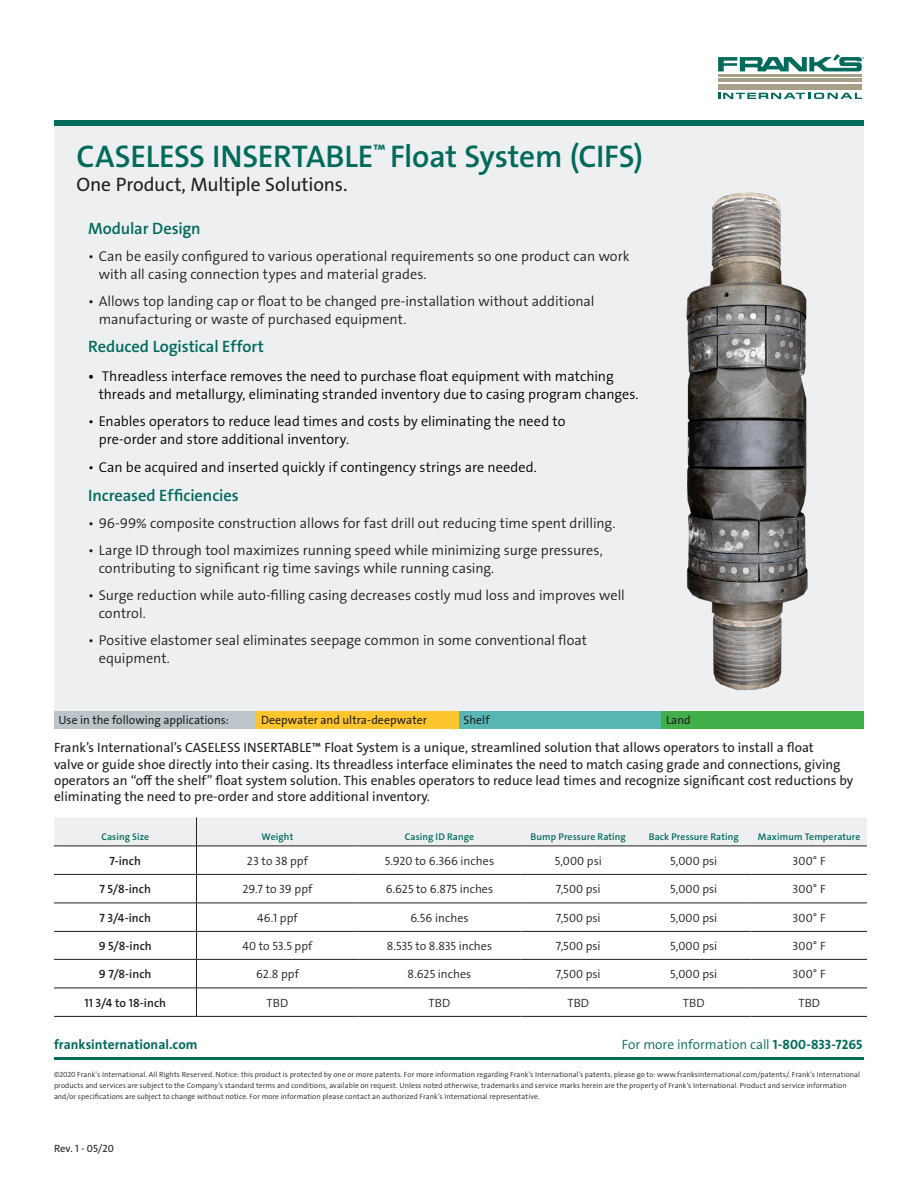
<style>
.page{position:relative;width:918px;height:1188px;background:#fff}
.page>*{position:absolute;margin:0;border:0;box-sizing:border-box;transform-origin:0 0}
.t1{font:31.5px "BG The Sans W6 Se Bld";letter-spacing:-.005em;color:#006a5b}
.t2{font:19.5px "BG The Sans W5 Plain";letter-spacing:-.005em;color:#231f20}
.t3{font:16.5px "BG The Sans W6 Se Bld";letter-spacing:-.005em;color:#006a5b}
.t4{font:14.25px/18px "BG The Sans W4 Se Lig";color:#231f20}
.t5{font:14.25px/18px "BG The Sans W4 Se Lig";color:#000}
.t6{font:13.5px/16.2px "The Sans B W5 Plain";color:#231f20}
.t7{font:13.5px "BG The Sans W4 Se Lig";color:#006a5b}
.t8{font:13.5px "BG The Sans W7 Bld";letter-spacing:.005em;color:#006a5b}
.t9{font:12px "BG The Sans W4 Se Lig";letter-spacing:.005em;color:#231f20}
.t10{font:12px "BG The Sans W5 Plain";letter-spacing:.005em;color:#231f20}
.t11{font:12px "BG The Sans W6 Se Bld";letter-spacing:.005em;color:#231f20}
.t12{font:10.5px "BG The Sans W5 Plain";letter-spacing:.005em;color:#231f20}
.t13{font:9.75px "BG The Sans W6 Se Bld";letter-spacing:.01em;color:#006a5b}
.t14{font:7.5px/11.2px "BG The Sans W4 Se Lig";letter-spacing:.01em;color:#231f20}
.s1{font-family:"BG The Sans W6 Se Bld"}
.s2{font-family:"BG The Sans W7 Bld"}
</style>
<div class="page">
<div style="left:54px;top:126px;width:810px;height:587px;background:#eeeff1"></div>
<div style="left:718px;top:84px;width:144px;height:5px;background:#a79f87"></div>
<hr style="left:718px;top:79px;width:144px;height:3px;background:#a79f87">
<hr style="left:718px;top:74px;width:144px;height:2px;background:#a79f87">
<svg style="left:718px;top:93px;width:144px;height:6px"></svg>
<svg style="left:718px;top:54px;width:146px;height:17px"></svg>
<div style="left:54px;top:120px;width:810px;height:6px;background:#006a5b"></div>
<hr style="left:54px;top:1058px;width:810px;height:2px;background:#006a5b">
<div style="left:54px;top:711px;width:202px;height:18px;background:#bbc5ca"></div>
<div style="left:256px;top:711px;width:203px;height:18px;background:#ffc52d"></div>
<div style="left:459px;top:711px;width:203px;height:18px;background:#58b7b3"></div>
<div style="left:662px;top:711px;width:202px;height:18px;background:#40ae49"></div>
<img style="left:686px;top:192px;width:122px;height:498px">
<hr style="left:196px;top:1016px;width:162px;height:1px;background:#231f20">
<hr style="left:358px;top:1016px;width:162px;height:1px;background:#231f20">
<hr style="left:520px;top:1016px;width:116px;height:1px;background:#231f20">
<hr style="left:636px;top:1016px;width:116px;height:1px;background:#231f20">
<hr style="left:752px;top:1016px;width:115px;height:1px;background:#231f20">
<hr style="left:54px;top:1016px;width:142px;height:1px;background:#231f20">
<svg style="left:54px;top:817px;width:813px;height:199px"></svg>
<hr style="left:54px;top:846px;width:142px;height:1px;background:#231f20">
<hr style="left:196px;top:846px;width:162px;height:1px;background:#231f20">
<hr style="left:358px;top:846px;width:162px;height:1px;background:#231f20">
<hr style="left:520px;top:846px;width:116px;height:1px;background:#231f20">
<hr style="left:636px;top:846px;width:116px;height:1px;background:#231f20">
<hr style="left:752px;top:846px;width:115px;height:1px;background:#231f20">
<p class="t1" style="left:76px;top:140px;width:568px">CASELESS INSERTABLE<sup>™</sup> Float System (CIFS)</p>
<p class="t2" style="left:76px;top:174px;width:273px">One Product, Multiple Solutions.</p>
<p class="t3" style="left:88px;top:219px;width:114px">Modular Design</p>
<p class="t4" style="left:99px;top:247px;width:532px;text-indent:-11px">• Can be easily configured to various operational requirements so one product can work with all casing connection types and material grades.</p>
<p class="t4" style="left:99px;top:292px;width:497px;text-indent:-11px">• Allows top landing cap or float to be changed pre-installation without additional manufacturing or waste of purchased equipment.</p>
<p class="t3" style="left:88px;top:338px;width:177px">Reduced Logistical Effort</p>
<p class="t5" style="left:99px;top:367px;width:542px;text-indent:-11px"><span class="s1">•</span> Threadless interface removes the need to purchase float equipment with matching threads and metallurgy, eliminating stranded inventory due to casing program changes.</p>
<p class="t5" style="left:99px;top:412px;width:468px;text-indent:-11px">• Enables operators to reduce lead times and costs by eliminating the need to pre-order and store additional inventory.</p>
<p class="t5" style="left:88px;top:459px;width:450px">• Can be acquired and inserted quickly if contingency strings are needed.</p>
<p class="t3" style="left:88px;top:486px;width:152px">Increased Efficiencies</p>
<p class="t4" style="left:88px;top:514px;width:529px">• 96-99% composite construction allows for fast drill out reducing time spent drilling.</p>
<p class="t4" style="left:99px;top:541px;width:506px;text-indent:-11px">• Large ID through tool maximizes running speed while minimizing surge pressures, contributing to significant rig time savings while running casing.</p>
<p class="t4" style="left:99px;top:586px;width:528px;text-indent:-11px">• Surge reduction while auto-filling casing decreases costly mud loss and improves well control.</p>
<p class="t4" style="left:99px;top:631px;width:490px;text-indent:-11px">• Positive elastomer seal eliminates seepage common in some conventional float equipment.</p>
<p class="t10" style="left:58px;top:714px;width:172px">Use in the following applications:</p>
<p class="t10" style="left:261px;top:714px;width:167px">Deepwater and ultra-deepwater</p>
<p class="t10" style="left:464px;top:714px;width:27px">Shelf</p>
<p class="t10" style="left:666px;top:714px;width:26px">Land</p>
<p class="t6" style="left:54px;top:740px;width:801px">Frank’s International’s CASELESS INSERTABLE™ Float System is a unique, streamlined solution that allows operators to install a float<br>valve or guide shoe directly into their casing. Its threadless interface eliminates the need to match casing grade and connections, giving operators an “off the shelf” float system solution. This enables operators to reduce lead times and recognize significant cost reductions by eliminating the need to pre-order and store additional inventory.</p>
<p class="t13" style="left:101px;top:832px;width:49px">Casing Size</p>
<p class="t13" style="left:262px;top:832px;width:33px">Weight</p>
<p class="t13" style="left:405px;top:832px;width:71px">Casing ID Range</p>
<p class="t13" style="left:531px;top:832px;width:97px">Bump Pressure Rating</p>
<p class="t13" style="left:649px;top:832px;width:92px">Back Pressure Rating</p>
<p class="t13" style="left:758px;top:832px;width:104px">Maximum Temperature</p>
<p class="t11" style="left:110px;top:854px;width:33px">7-inch</p>
<p class="t9" style="left:247px;top:854px;width:63px">23 to 38 ppf</p>
<p class="t9" style="left:385px;top:854px;width:111px">5.920 to 6.366 inches</p>
<p class="t9" style="left:555px;top:854px;width:49px">5,000 psi</p>
<p class="t9" style="left:670px;top:854px;width:49px">5,000 psi</p>
<p class="t9" style="left:793px;top:854px;width:35px">300° F</p>
<p class="t11" style="left:99px;top:883px;width:53px">7 5/8-inch</p>
<p class="t9" style="left:243px;top:883px;width:71px">29.7 to 39 ppf</p>
<p class="t9" style="left:386px;top:883px;width:109px">6.625 to 6.875 inches</p>
<p class="t9" style="left:556px;top:883px;width:46px">7,500 psi</p>
<p class="t9" style="left:670px;top:883px;width:49px">5,000 psi</p>
<p class="t9" style="left:793px;top:883px;width:35px">300° F</p>
<p class="t11" style="left:99px;top:911px;width:53px">7 3/4-inch</p>
<p class="t9" style="left:257px;top:911px;width:42px">46.1 ppf</p>
<p class="t9" style="left:410px;top:911px;width:60px">6.56 inches</p>
<p class="t9" style="left:556px;top:911px;width:46px">7,500 psi</p>
<p class="t9" style="left:670px;top:911px;width:49px">5,000 psi</p>
<p class="t9" style="left:793px;top:911px;width:35px">300° F</p>
<p class="t11" style="left:99px;top:940px;width:55px">9 5/8-inch</p>
<p class="t9" style="left:243px;top:940px;width:71px">40 to 53.5 ppf</p>
<p class="t9" style="left:387px;top:940px;width:107px">8.535 to 8.835 inches</p>
<p class="t9" style="left:556px;top:940px;width:46px">7,500 psi</p>
<p class="t9" style="left:670px;top:940px;width:49px">5,000 psi</p>
<p class="t9" style="left:793px;top:940px;width:35px">300° F</p>
<p class="t11" style="left:99px;top:968px;width:54px">9 7/8-inch</p>
<p class="t9" style="left:256px;top:968px;width:44px">62.8 ppf</p>
<p class="t9" style="left:408px;top:968px;width:65px">8.625 inches</p>
<p class="t9" style="left:556px;top:968px;width:46px">7,500 psi</p>
<p class="t9" style="left:670px;top:968px;width:49px">5,000 psi</p>
<p class="t9" style="left:793px;top:968px;width:35px">300° F</p>
<p class="t11" style="left:84px;top:996px;width:83px">11 3/4 to 18-inch</p>
<p class="t9" style="left:267px;top:996px;width:23px">TBD</p>
<p class="t9" style="left:429px;top:996px;width:23px">TBD</p>
<p class="t9" style="left:567px;top:996px;width:23px">TBD</p>
<p class="t9" style="left:683px;top:996px;width:23px">TBD</p>
<p class="t9" style="left:798px;top:996px;width:23px">TBD</p>
<p class="t8" style="left:54px;top:1037px;width:145px">franksinternational.com</p>
<p class="t7" style="left:622px;top:1037px;width:242px">For more information call <span class="s2">1-800-833-7265</span></p>
<p class="t14" style="left:54px;top:1069px;width:808px">©2020 Frank’s International. All Rights Reserved. Notice: this product is protected by one or more patents. For more information regarding Frank’s International’s patents, please go to: www.franksinternational.com/patents/. Frank’s International products and services are subject to the Company’s standard terms and conditions, available on request. Unless noted otherwise, trademarks and service marks herein are the property of Frank’s International. Product and service information and/or specifications are subject to change without notice. For more information please contact an authorized Frank’s International representative.</p>
<p class="t12" style="left:54px;top:1143px;width:61px">Rev. 1 - 05/20</p>
</div>
